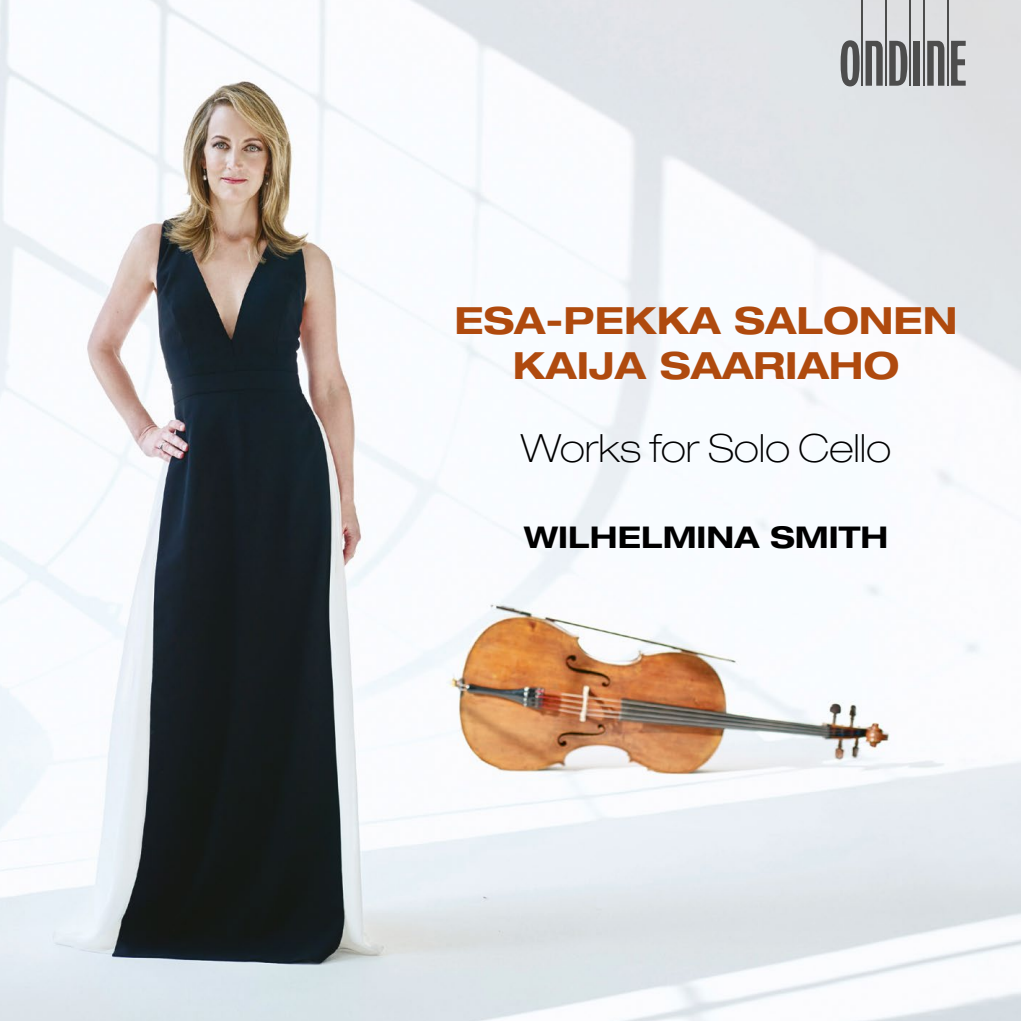
<style>
.page{position:relative;width:1021px;height:1021px;background:#fff}
.page>*{position:absolute;margin:0;border:0;box-sizing:border-box;transform-origin:0 0}
.t1{font:100 expanded 39px "Helvetica Neue";color:#000}
.t2{font:700 expanded 37.5px/45px "Helvetica Neue";color:#af4a0e;text-align:center}
.t3{font:700 expanded 30px "Helvetica Neue";color:#000}
</style>
<div class="page">
<img style="left:0;top:0;width:1020px;height:1020px">
<svg style="left:951px;top:41px;width:14px;height:45px"></svg>
<svg style="left:840px;top:40px;width:19px;height:46px"></svg>
<svg style="left:865px;top:41px;width:17px;height:45px"></svg>
<svg style="left:889px;top:41px;width:18px;height:45px"></svg>
<hr style="left:861px;top:0;width:2px;height:86px;background:#4d4d4d">
<hr style="left:923px;top:0;width:1px;height:86px;background:#4d4d4d">
<hr style="left:947px;top:0;width:1px;height:86px;background:#4d4d4d">
<hr style="left:909px;top:0;width:2px;height:86px;background:#4d4d4d">
<hr style="left:885px;top:0;width:1px;height:86px;background:#4d4d4d">
<div style="left:913px;top:41px;width:7px;height:45px;background:#4d4d4d"></div>
<svg style="left:927px;top:41px;width:17px;height:45px"></svg>
<p class="t2" style="left:454px;top:297px;width:504px">ESA-PEKKA SALONEN<br>KAIJA SAARIAHO</p>
<p class="t1" style="left:521px;top:425px;width:371px">Works for Solo Cello</p>
<p class="t3" style="left:524px;top:519px;width:366px">WILHELMINA SMITH</p>
</div>
